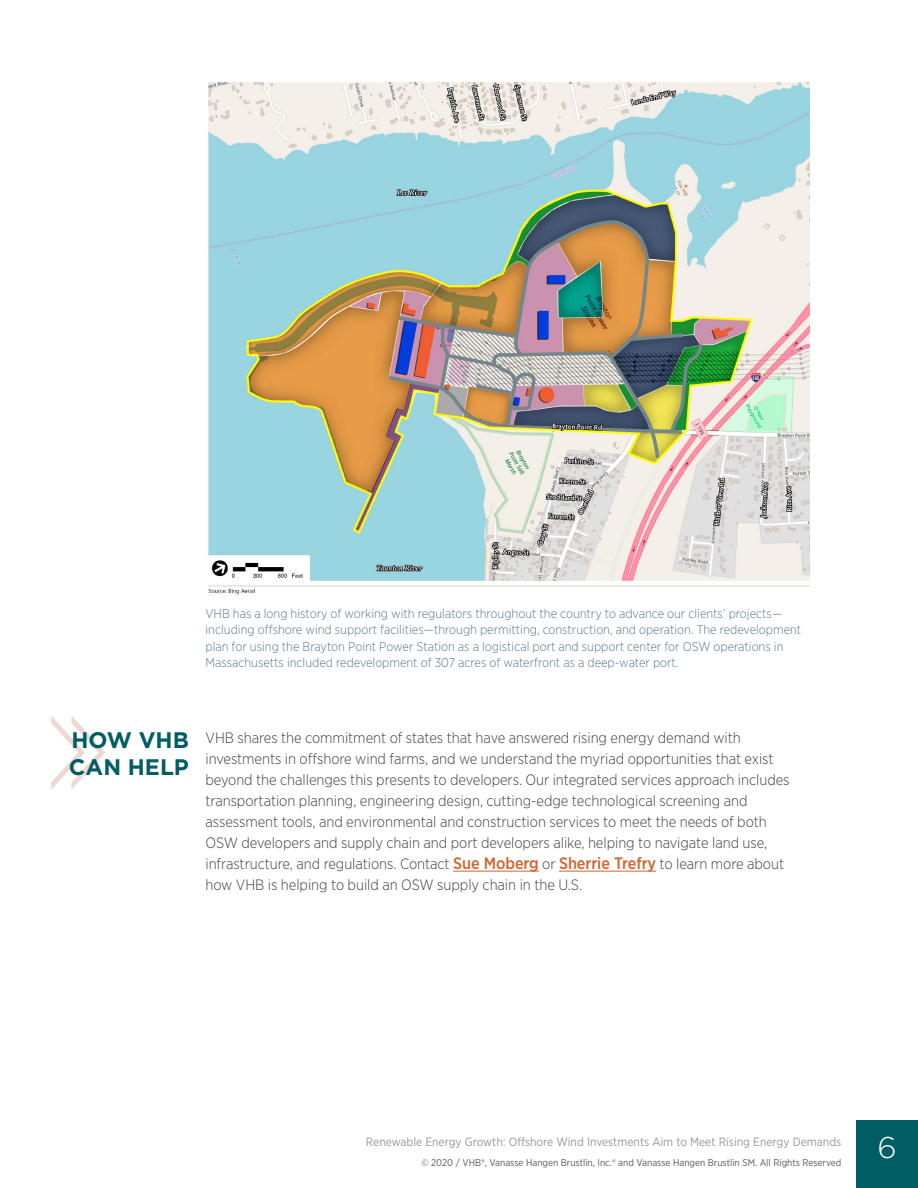
<style>
.page{position:relative;width:918px;height:1188px;background:#fff}
.page>*{position:absolute;margin:0;border:0;box-sizing:border-box;transform-origin:0 0}
.t1{font:300 30px "Gotham";color:#fff}
.t2{font:700 22.5px/27px "Gotham";color:#005d63}
.t3{font:300 15px/21px "Gotham Narrow";letter-spacing:-.005em;color:#414042}
.t4{font:300 12.75px/16.5px "Gotham Narrow";color:#54788e}
.t5{font:12px "Gotham Narrow";color:#96989a}
.t6{font:9.75px "Gotham Narrow";color:#58595b}
.s1{font-weight:500;font-size:16.5px;color:#d0642d}
</style>
<div class="page">
<div style="left:856px;top:1120px;width:62px;height:68px;background:#005d63"></div>
<svg style="left:51px;top:716px;width:54px;height:74px"></svg>
<hr style="left:453px;top:871px;width:86px;height:1px;background:#d0642d">
<hr style="left:559px;top:871px;width:97px;height:1px;background:#d0642d">
<img style="left:208px;top:82px;width:602px;height:513px">
<p class="t4" style="left:206px;top:605px;width:597px">VHB has a long history of working with regulators throughout the country to advance our clients’ projects— including offshore wind support facilities—through permitting, construction, and operation. The redevelopment plan for using the Brayton Point Power Station as a logistical port and support center for OSW operations in Massachusetts included redevelopment of 307 acres of waterfront as a deep-water port.</p>
<h2 class="t2" style="left:69px;top:727px;width:122px">HOW VHB<br>CAN HELP</h2>
<p class="t3" style="left:205px;top:727px;width:586px">VHB shares the commitment of states that have answered rising energy demand with investments in offshore wind farms, and we understand the myriad opportunities that exist beyond the challenges this presents to developers. Our integrated services approach includes transportation planning, engineering design, cutting-edge technological screening and assessment tools, and environmental and construction services to meet the needs of both OSW developers and supply chain and port developers alike, helping to navigate land use, infrastructure, and regulations. Contact <span class="s1">Sue Moberg</span> or <span class="s1">Sherrie Trefry</span> to learn more about how VHB is helping to build an OSW supply chain in the U.S.</p>
<p class="t5" style="left:366px;top:1135px;width:477px">Renewable Energy Growth: Offshore Wind Investments Aim to Meet Rising Energy Demands</p>
<p class="t6" style="left:422px;top:1156px;width:421px">© 2020 / VHB®, Vanasse Hangen Brustlin, Inc.® and Vanasse Hangen Brustlin SM. All Rights Reserved</p>
<h1 class="t1" style="left:878px;top:1128px;width:21px">6</h1>
</div>
